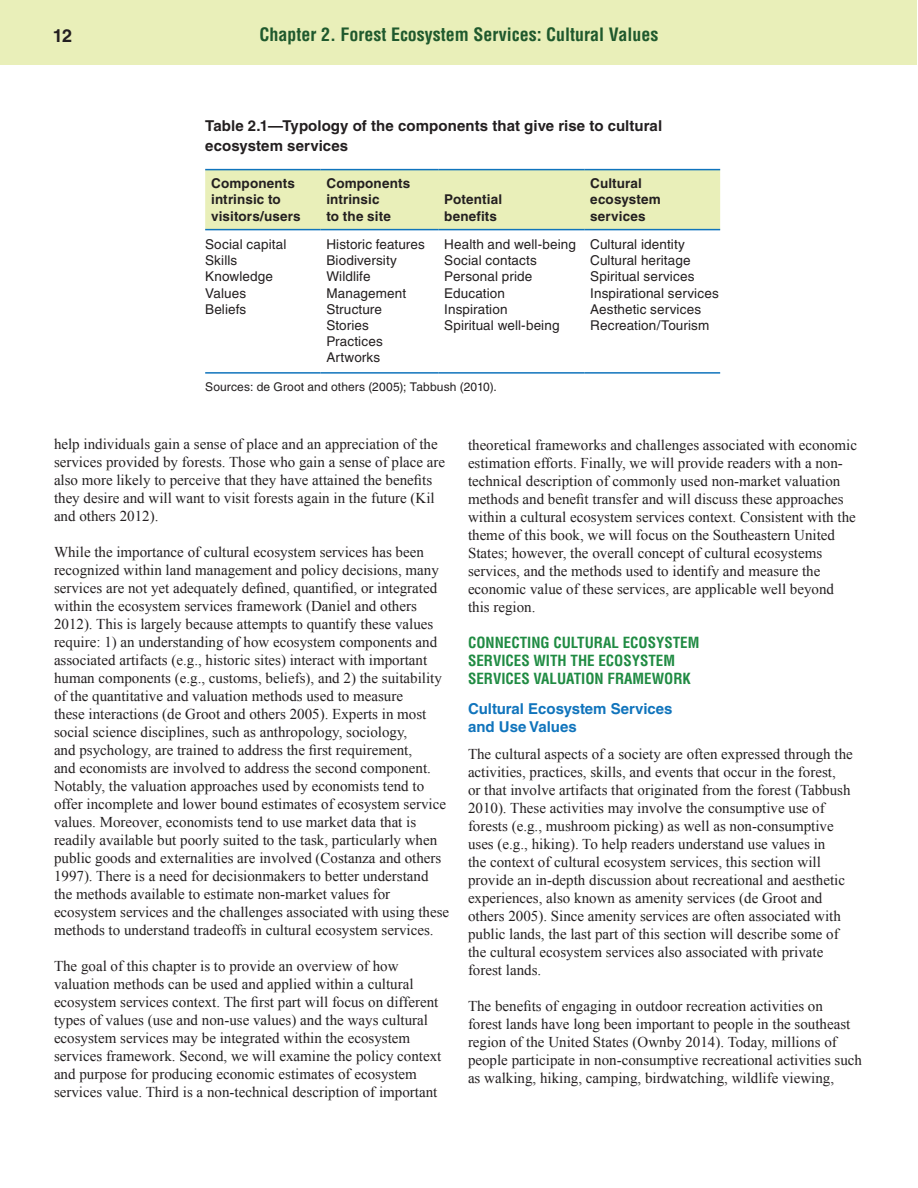
<style>
.page{position:relative;width:918px;height:1188px;background:#fff}
.page>*{position:absolute;margin:0;border:0;box-sizing:border-box;transform-origin:0 0}
.t1{font:700 condensed 18px "Helvetica LT Std";color:#1f592d}
.t2{font:700 18px "Helvetica LT Std";color:#231f20}
.Text{font:15px/18px "Times New Roman";color:#231f20}
.helv_H1{font:700 condensed 15px/18px "Helvetica LT Std";color:#208b43}
.table_head{font:700 15px/19.5px "Helvetica LT Std";letter-spacing:.005em;color:#231f20}
.heading_2{font:700 15px/18px "Helvetica LT Std";color:#1074bc}
.table_body{font:13.5px "Helvetica LT Std";letter-spacing:.01em;color:#231f20}
.table_body-2{font:700 13.5px/16.2px "Helvetica LT Std";letter-spacing:.01em;color:#231f20}
.tbl_footnote{font:12px "Helvetica LT Std";letter-spacing:.015em;color:#231f20}
</style>
<div class="page">
<div style="left:0;top:0;width:917px;height:65px;background:#e9efb9"></div>
<div style="left:205px;top:170px;width:515px;height:59px;background:#e9efb9"></div>
<hr style="left:205px;top:169px;width:115px;height:1px;background:#1074bc">
<hr style="left:320px;top:169px;width:118px;height:1px;background:#1074bc">
<hr style="left:438px;top:169px;width:146px;height:1px;background:#1074bc">
<hr style="left:584px;top:169px;width:136px;height:1px;background:#1074bc">
<hr style="left:205px;top:229px;width:115px;height:1px;background:#1074bc">
<hr style="left:320px;top:229px;width:118px;height:1px;background:#1074bc">
<hr style="left:438px;top:229px;width:146px;height:1px;background:#1074bc">
<hr style="left:584px;top:229px;width:136px;height:1px;background:#1074bc">
<hr style="left:205px;top:372px;width:115px;height:2px;background:#1074bc">
<hr style="left:320px;top:372px;width:118px;height:2px;background:#1074bc">
<hr style="left:438px;top:372px;width:146px;height:2px;background:#1074bc">
<hr style="left:584px;top:372px;width:136px;height:2px;background:#1074bc">
<p class="t2" style="left:53px;top:24px;width:21px">12</p>
<p class="t1" style="left:260px;top:24px;width:400px">Chapter 2. Forest Ecosystem Services: Cultural Values</p>
<p class="table_head" style="left:205px;top:116px;width:459px">Table 2.1—Typology of the components that give rise to cultural ecosystem services</p>
<p class="table_body-2" style="left:211px;top:175px;width:91px">Components intrinsic to visitors/users</p>
<p class="table_body-2" style="left:326px;top:175px;width:85px">Components intrinsic<br>to the site</p>
<p class="table_body-2" style="left:590px;top:175px;width:53px">Cultural</p>
<p class="table_body-2" style="left:590px;top:191px;width:72px">ecosystem services</p>
<p class="table_body-2" style="left:444px;top:191px;width:59px">Potential</p>
<p class="table_body-2" style="left:444px;top:208px;width:54px">benefits</p>
<p class="table_body" style="left:205px;top:236px;width:83px">Social capital</p>
<p class="table_body" style="left:205px;top:253px;width:34px">Skills</p>
<p class="table_body" style="left:205px;top:269px;width:69px">Knowledge</p>
<p class="table_body" style="left:205px;top:285px;width:43px">Values</p>
<p class="table_body" style="left:205px;top:301px;width:43px">Beliefs</p>
<p class="table_body" style="left:326px;top:236px;width:100px">Historic features</p>
<p class="table_body" style="left:326px;top:253px;width:72px">Biodiversity</p>
<p class="table_body" style="left:326px;top:269px;width:46px">Wildlife</p>
<p class="table_body" style="left:326px;top:285px;width:81px">Management</p>
<p class="table_body" style="left:326px;top:301px;width:57px">Structure</p>
<p class="table_body" style="left:326px;top:317px;width:44px">Stories</p>
<p class="table_body" style="left:326px;top:334px;width:58px">Practices</p>
<p class="table_body" style="left:326px;top:350px;width:55px">Artworks</p>
<p class="table_body" style="left:444px;top:236px;width:133px">Health and well-being</p>
<p class="table_body" style="left:444px;top:253px;width:94px">Social contacts</p>
<p class="table_body" style="left:444px;top:269px;width:90px">Personal pride</p>
<p class="table_body" style="left:444px;top:285px;width:62px">Education</p>
<p class="table_body" style="left:444px;top:301px;width:65px">Inspiration</p>
<p class="table_body" style="left:444px;top:317px;width:117px">Spiritual well-being</p>
<p class="tbl_footnote" style="left:205px;top:380px;width:293px">Sources: de Groot and others (2005); Tabbush (2010).</p>
<p class="table_body" style="left:590px;top:236px;width:96px">Cultural identity</p>
<p class="table_body" style="left:590px;top:253px;width:102px">Cultural heritage</p>
<p class="table_body" style="left:590px;top:269px;width:106px">Spiritual services</p>
<p class="table_body" style="left:590px;top:285px;width:130px">Inspirational services</p>
<p class="table_body" style="left:590px;top:301px;width:112px">Aesthetic services</p>
<p class="table_body" style="left:590px;top:317px;width:121px">Recreation/Tourism</p>
<p class="Text" style="left:54px;top:435px;width:393px">help individuals gain a sense of place and an appreciation of the services provided by forests. Those who gain a sense of place are also more likely to perceive that they have attained the benefits they desire and will want to visit forests again in the future (Kil and others 2012).</p>
<p class="Text" style="left:54px;top:543px;width:397px">While the importance of cultural ecosystem services has been recognized within land management and policy decisions, many services are not yet adequately defined, quantified, or integrated within the ecosystem services framework (Daniel and others 2012). This is largely because attempts to quantify these values require: 1) an understanding of how ecosystem components and associated artifacts (e.g., historic sites) interact with important human components (e.g., customs, beliefs), and 2) the suitability of the quantitative and valuation methods used to measure<br>these interactions (de Groot and others 2005). Experts in most social science disciplines, such as anthropology, sociology,<br>and psychology, are trained to address the first requirement,<br>and economists are involved to address the second component.<br>Notably, the valuation approaches used by economists tend to offer incomplete and lower bound estimates of ecosystem service values. Moreover, economists tend to use market data that is readily available but poorly suited to the task, particularly when public goods and externalities are involved (Costanza and others 1997). There is a need for decisionmakers to better understand the methods available to estimate non-market values for ecosystem services and the challenges associated with using these methods to understand tradeoffs in cultural ecosystem services.</p>
<p class="Text" style="left:54px;top:957px;width:389px">The goal of this chapter is to provide an overview of how valuation methods can be used and applied within a cultural ecosystem services context. The first part will focus on different types of values (use and non-use values) and the ways cultural ecosystem services may be integrated within the ecosystem services framework. Second, we will examine the policy context and purpose for producing economic estimates of ecosystem services value. Third is a non-technical description of important</p>
<p class="Text" style="left:468px;top:435px;width:391px">theoretical frameworks and challenges associated with economic estimation efforts. Finally, we will provide readers with a non&shy;technical description of commonly used non-market valuation methods and benefit transfer and will discuss these approaches within a cultural ecosystem services context. Consistent with the theme of this book, we will focus on the Southeastern United States; however, the overall concept of cultural ecosystems services, and the methods used to identify and measure the economic value of these services, are applicable well beyond this region.</p>
<p class="helv_H1" style="left:468px;top:633px;width:233px">CONNECTING CULTURAL ECOSYSTEM<br>SERVICES WITH THE ECOSYSTEM<br>SERVICES VALUATION FRAMEWORK</p>
<p class="heading_2" style="left:468px;top:699px;width:206px">Cultural Ecosystem Services and Use Values</p>
<p class="Text" style="left:468px;top:744px;width:386px">The cultural aspects of a society are often expressed through the activities, practices, skills, and events that occur in the forest,<br>or that involve artifacts that originated from the forest (Tabbush 2010). These activities may involve the consumptive use of forests (e.g., mushroom picking) as well as non-consumptive uses (e.g., hiking). To help readers understand use values in<br>the context of cultural ecosystem services, this section will provide an in-depth discussion about recreational and aesthetic experiences, also known as amenity services (de Groot and others 2005). Since amenity services are often associated with public lands, the last part of this section will describe some of the cultural ecosystem services also associated with private forest lands.</p>
<p class="Text" style="left:468px;top:996px;width:396px">The benefits of engaging in outdoor recreation activities on<br>forest lands have long been important to people in the southeast region of the United States (Ownby 2014). Today, millions of people participate in non-consumptive recreational activities such as walking, hiking, camping, birdwatching, wildlife viewing,</p>
</div>
